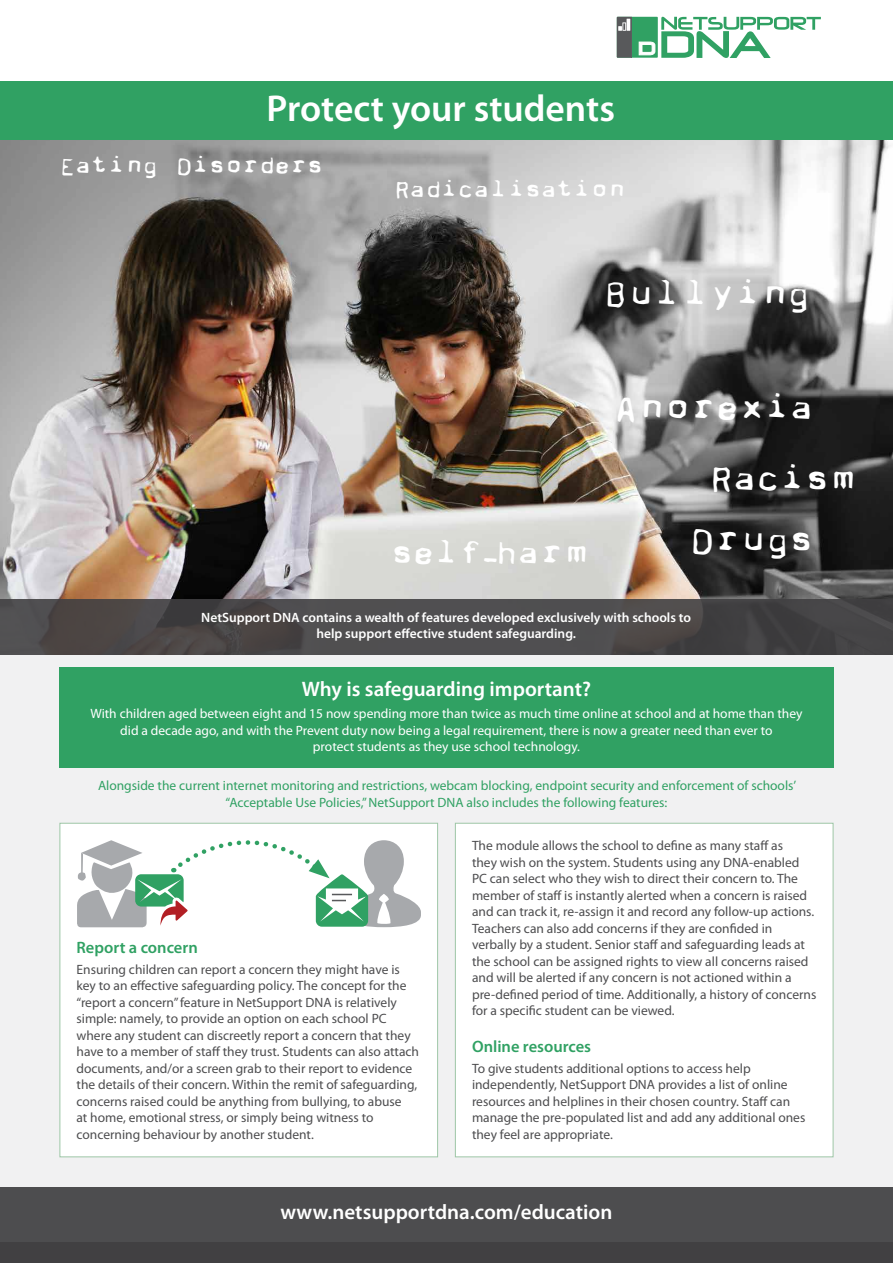
<style>
.page{position:relative;width:893px;height:1263px;background:#fff}
.page>*{position:absolute;margin:0;border:0;box-sizing:border-box;transform-origin:0 0}
.t1{font:45px "Dead Post Man";color:#fff}
.t2{font:42px "Dead Post Man";color:#fff}
.t3{font:600 37.5px "Myriad Pro";color:#fff}
.t4{font:30px "Dead Post Man";color:#fff}
.t5{font:600 21px "Myriad Pro";color:#fff}
.t6{font:600 16.5px "Myriad Pro";color:#30a163}
.t7{font:13.5px/16.5px "Myriad Pro";color:#4d4d4f}
.t8{font:13.5px/16.5px "Myriad Pro";color:#fff;text-align:center}
.t9{font:13.5px/16.5px "Myriad Pro";color:#30a163;text-align:center}
.t10{font:600 13.5px/16.5px "Myriad Pro";color:#fff;text-align:center}
</style>
<div class="page">
<div style="left:0;top:81px;width:893px;height:1178px;background:#f1f1f2"></div>
<img style="left:0;top:140px;width:893px;height:458px">
<div style="left:0;top:81px;width:893px;height:59px;background:#30a163"></div>
<svg style="left:661px;top:17px;width:160px;height:41px"></svg>
<div style="left:617px;top:17px;width:41px;height:41px;background:#30a163"></div>
<hr style="left:632px;top:17px;width:1px;height:41px;background:#5b5e5f">
<svg style="left:639px;top:42px;width:16px;height:13px"></svg>
<svg style="left:617px;top:17px;width:15px;height:41px"></svg>
<div style="left:0;top:1187px;width:893px;height:76px;background:#4d4d4f"></div>
<div style="left:0;top:598px;width:893px;height:56px;background:linear-gradient(to right,#4f4b4b,#464648)"></div>
<div style="left:60px;top:667px;width:774px;height:100px;background:#30a163"></div>
<div style="left:60px;top:823px;width:378px;height:334px;background:#fff;border:1px solid #9ec7a7"></div>
<div style="left:455px;top:823px;width:378px;height:334px;background:#fff;border:1px solid #9ec7a7"></div>
<div style="left:0;top:1243px;width:893px;height:20px;background:#414042"></div>
<svg style="left:77px;top:822px;width:344px;height:106px"></svg>
<h3 class="t3" style="left:267px;top:85px;width:350px">Protect your students</h3>
<h3 class="t4" style="left:59px;top:155px;width:265px">Eating Disorders</h3>
<h3 class="t4" style="left:394px;top:180px;width:232px">Radicalisation</h3>
<h1 class="t1" style="left:601px;top:279px;width:210px">Bullying</h1>
<h1 class="t1" style="left:612px;top:393px;width:202px">Anorexia</h1>
<h2 class="t2" style="left:390px;top:539px;width:200px">self-harm</h2>
<h1 class="t1" style="left:709px;top:464px;width:148px">Racism</h1>
<h1 class="t1" style="left:688px;top:525px;width:125px">Drugs</h1>
<p class="t10" style="left:201px;top:608px;width:491px">NetSupport DNA contains a wealth of features developed exclusively with schools to help support effective student safeguarding.</p>
<h3 class="t5" style="left:302px;top:675px;width:291px">Why is safeguarding important?</h3>
<p class="t8" style="left:90px;top:705px;width:713px">With children aged between eight and 15 now spending more than twice as much time online at school and at home than they did a decade ago, and with the Prevent duty now being a legal requirement, there is now a greater need than ever to<br>protect students as they use school technology.</p>
<p class="t9" style="left:98px;top:777px;width:700px">Alongside the current internet monitoring and restrictions, webcam blocking, endpoint security and enforcement of schools’ “Acceptable Use Policies,” NetSupport DNA also includes the following features:</p>
<p class="t6" style="left:77px;top:937px;width:123px">Report a concern</p>
<p class="t7" style="left:77px;top:961px;width:344px">Ensuring children can report a concern they might have is key to an effective safeguarding policy. The concept for the “report a concern” feature in NetSupport DNA is relatively simple: namely, to provide an option on each school PC where any student can discreetly report a concern that they have to a member of staff they trust. Students can also attach documents, and/or a screen grab to their report to evidence the details of their concern. Within the remit of safeguarding, concerns raised could be anything from bullying, to abuse<br>at home, emotional stress, or simply being witness to concerning behaviour by another student.</p>
<p class="t7" style="left:472px;top:837px;width:346px">The module allows the school to define as many staff as<br>they wish on the system. Students using any DNA-enabled PC can select who they wish to direct their concern to. The member of staff is instantly alerted when a concern is raised and can track it, re-assign it and record any follow-up actions.<br>Teachers can also add concerns if they are confided in verbally by a student. Senior staff and safeguarding leads at the school can be assigned rights to view all concerns raised and will be alerted if any concern is not actioned within a pre-defined period of time. Additionally, a history of concerns for a specific student can be viewed.</p>
<p class="t6" style="left:472px;top:1036px;width:121px">Online resources</p>
<p class="t7" style="left:472px;top:1059px;width:335px">To give students additional options to access help independently, NetSupport DNA provides a list of online resources and helplines in their chosen country. Staff can manage the pre-populated list and add any additional ones they feel are appropriate.</p>
<h3 class="t5" style="left:281px;top:1199px;width:333px">www.netsupportdna.com/education</h3>
</div>
